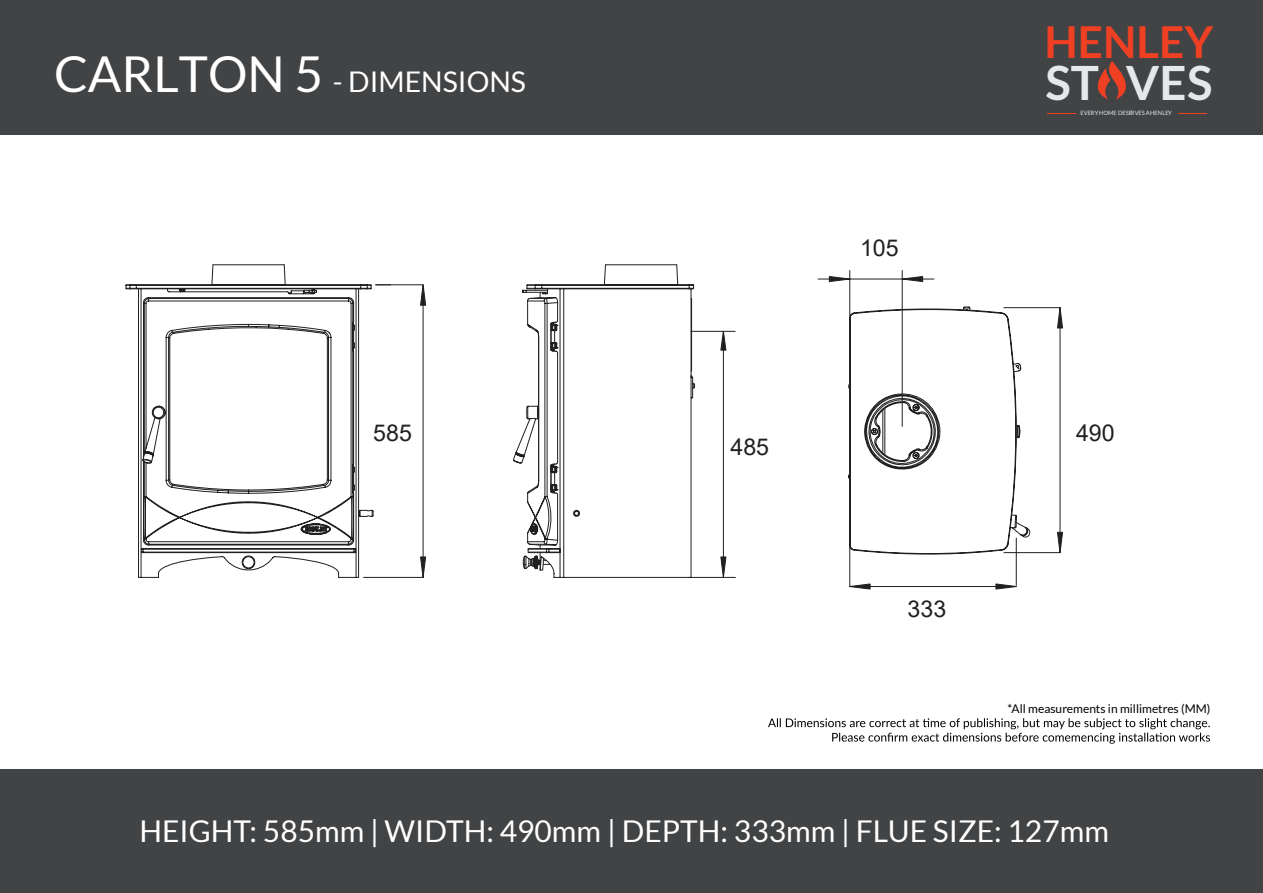
<style>
.page{position:relative;width:1263px;height:893px;background:#fff}
.page>*{position:absolute;margin:0;border:0;box-sizing:border-box;transform-origin:0 0}
.t1{font:700 47.4px "Lato";color:#e6e7e8}
.t2{font:700 44.1px "Lato";color:#ef4023}
.t3{font:30px "Lato";color:#fff}
.t4{font:28.5px "Lato";color:#fff}
.t5{font:23.25px "Arial";color:#221f1f}
.t6{font:12px "Lato";color:#020102}
.t7{font:5.85px "Lato";color:#e6e7e8}
.s1{font-size:49.5px}
</style>
<div class="page">
<div style="left:0;top:0;width:1263px;height:135px;background:#414345"></div>
<div style="left:0;top:770px;width:1263px;height:123px;background:#414345"></div>
<svg style="left:1047px;top:113px;width:29px;height:1px"></svg>
<svg style="left:1178px;top:113px;width:28px;height:1px"></svg>
<svg style="left:768px;top:718px;width:442px;height:26px"></svg>
<svg style="left:1097px;top:61px;width:29px;height:39px"></svg>
<svg style="left:126px;top:264px;width:237px;height:314px"></svg>
<svg style="left:1017px;top:308px;width:15px;height:246px"></svg>
<svg style="left:363px;top:284px;width:57px;height:294px"></svg>
<svg style="left:420px;top:270px;width:597px;height:317px"></svg>
<hr style="left:902px;top:270px;width:1px;height:156px;background:#221f1f">
<hr style="left:1004px;top:307px;width:56px;height:1px;background:#221f1f">
<hr style="left:1004px;top:552px;width:56px;height:1px;background:#221f1f">
<hr style="left:1060px;top:308px;width:1px;height:245px;background:#221f1f">
<svg style="left:901px;top:276px;width:22px;height:6px"></svg>
<svg style="left:829px;top:276px;width:21px;height:6px"></svg>
<svg style="left:849px;top:583px;width:22px;height:7px"></svg>
<svg style="left:995px;top:583px;width:22px;height:7px"></svg>
<svg style="left:1057px;top:307px;width:6px;height:22px"></svg>
<svg style="left:1057px;top:532px;width:6px;height:21px"></svg>
<svg style="left:512px;top:270px;width:13px;height:301px"></svg>
<svg style="left:515px;top:296px;width:10px;height:250px"></svg>
<svg style="left:525px;top:264px;width:171px;height:314px"></svg>
<hr style="left:691px;top:331px;width:44px;height:1px;background:#221f1f">
<hr style="left:688px;top:577px;width:47px;height:1px;background:#221f1f">
<hr style="left:723px;top:331px;width:1px;height:246px;background:#221f1f">
<svg style="left:720px;top:331px;width:7px;height:20px"></svg>
<svg style="left:720px;top:556px;width:7px;height:22px"></svg>
<p class="t4" style="left:54px;top:70px;width:474px"><span class="s1">CARLTON 5</span> - DIMENSIONS</p>
<p class="t5" style="left:373px;top:419px;width:40px">585</p>
<p class="t5" style="left:730px;top:433px;width:40px">485</p>
<p class="t5" style="left:860px;top:234px;width:40px">105</p>
<h2 class="t2" style="left:1044px;top:17px;width:170px">HENLEY</h2>
<h1 class="t1" style="left:1045px;top:56px;width:169px">ST VES</h1>
<p class="t7" style="left:1080px;top:111px;width:93px">EVERY HOME DESERVES A HENLEY</p>
<p class="t5" style="left:1076px;top:419px;width:40px">490</p>
<p class="t5" style="left:907px;top:595px;width:40px">333</p>
<p class="t6" style="left:1007px;top:703px;width:204px">*All measurements in millimetres (MM)</p>
<p class="t3" style="left:139px;top:819px;width:971px">HEIGHT: 585mm | WIDTH: 490mm | DEPTH: 333mm | FLUE SIZE: 127mm</p>
</div>
